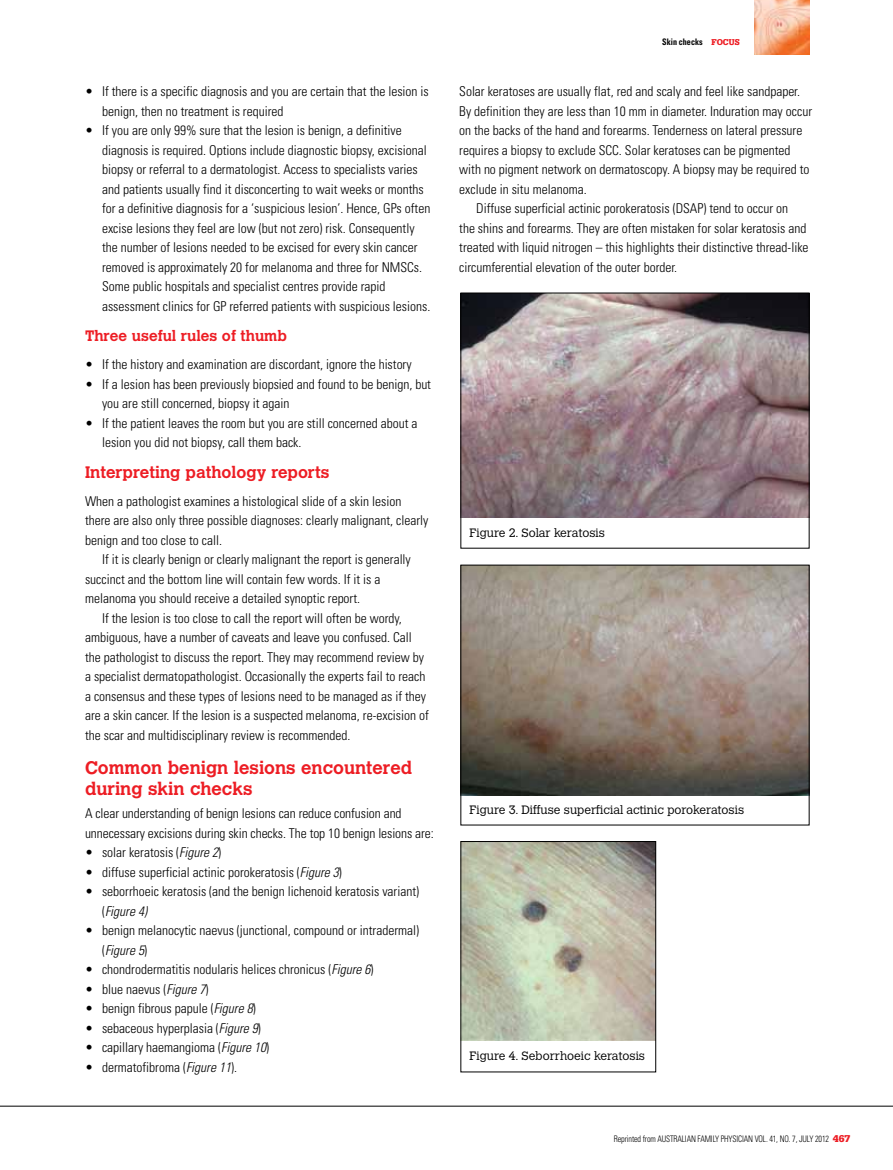
<style>
.page{position:relative;width:893px;height:1170px;background:#fff}
.page>*{position:absolute;margin:0;border:0;box-sizing:border-box;transform-origin:0 0}
.t1{font:700 18px/21px "Calvert";color:#ed1d24}
.t2{font:700 16.5px "Calvert";color:#ed1d24}
.t3{font:700 15px "Calvert";color:#ed1d24}
.t4{font:300 condensed 13.5px/19.5px "Univers LT";color:#000}
.t5{font:300 12px "Calvert";color:#000}
.t6{font:300 condensed 9px "Univers LT";letter-spacing:-.015em;color:#000;scale:.9 1}
.t7{font:700 condensed 9px "Univers LT";color:#000;scale:.9 1}
.s1{font-style:italic}
.s2{font-family:"Serifa LT";font-weight:900;font-stretch:normal;color:#ed1d24}
.s3{font-family:"Serifa LT";font-weight:900;font-stretch:normal;font-size:10.5px;color:#ed1d24}
</style>
<div class="page">
<hr style="left:0;top:1105px;width:893px;height:1px;background:#000">
<img style="left:755px;top:0;width:54px;height:54px">
<img style="left:463px;top:295px;width:344px;height:223px">
<div style="left:461px;top:293px;width:348px;height:255px;border:1px solid #000"></div>
<img style="left:463px;top:567px;width:344px;height:228px">
<img style="left:463px;top:843px;width:191px;height:197px">
<div style="left:461px;top:841px;width:195px;height:230px;border:1px solid #000"></div>
<p class="t4" style="left:102px;top:81px;width:328px;text-indent:-17px">• If there is a specific diagnosis and you are certain that the lesion is benign, then no treatment is required</p>
<p class="t4" style="left:102px;top:120px;width:330px;text-indent:-17px">• If you are only 99% sure that the lesion is benign, a definitive diagnosis is required. Options include diagnostic biopsy, excisional biopsy or referral to a dermatologist. Access to specialists varies and patients usually find it disconcerting to wait weeks or months for a definitive diagnosis for a ‘suspicious lesion’. Hence, GPs often excise lesions they feel are low (but not zero) risk. Consequently the number of lesions needed to be excised for every skin cancer removed is approximately 20 for melanoma and three for NMSC</p>
<p class="t4" style="left:414px;top:257px;width:10px">s.</p>
<p class="t4" style="left:102px;top:276px;width:330px">Some public hospitals and specialist centres provide rapid assessment clinics for GP referred patients with suspicious lesions.</p>
<p class="t3" style="left:85px;top:327px;width:203px">Three useful rules of thumb</p>
<p class="t4" style="left:85px;top:355px;width:328px">• If the history and examination are discordant, ignore the history</p>
<p class="t4" style="left:102px;top:374px;width:330px;text-indent:-17px">• If a lesion has been previously biopsied and found to be benign, but you are still concerned, biopsy it again</p>
<p class="t4" style="left:102px;top:413px;width:317px;text-indent:-17px">• If the patient leaves the room but you are still concerned about a lesion you did not biopsy, call them back.</p>
<p class="t2" style="left:85px;top:462px;width:246px">Interpreting pathology reports</p>
<p class="t4" style="left:85px;top:491px;width:345px">When a pathologist examines a histological slide of a skin lesion there are also only three possible diagnoses: clearly malignant, clearly benign and too close to call.</p>
<p class="t4" style="left:85px;top:550px;width:327px;text-indent:17px">If it is clearly benign or clearly malignant the report is generally succinct and the bottom line will contain few words. If it is a melanoma you should receive a detailed synoptic report.</p>
<p class="t4" style="left:85px;top:608px;width:345px;text-indent:17px">If the lesion is too close to call the report will often be wordy, ambiguous, have a number of caveats and leave you confused. Call the pathologist to discuss the report. They may recommend review by a specialist dermatopathologist. Occasionally the experts fail to reach a consensus and these types of lesions need to be managed as if they are a skin cancer. If the lesion is a suspected melanoma, re-excision of the scar and multidisciplinary review is recommended.</p>
<h1 class="t1" style="left:85px;top:756px;width:329px">Common benign lesions encountered during skin checks</h1>
<p class="t4" style="left:85px;top:803px;width:350px">A clear understanding of benign lesions can reduce confusion and unnecessary excisions during skin checks. The top 10 benign lesions are:</p>
<p class="t4" style="left:85px;top:842px;width:138px">• solar keratosis (<span class="s1">Figure 2</span>)</p>
<p class="t4" style="left:85px;top:862px;width:258px">• diffuse superficial actinic porokeratosis (<span class="s1">Figure 3</span>)</p>
<p class="t4" style="left:102px;top:881px;width:319px;text-indent:-17px">• seborrhoeic keratosis (and the benign lichenoid keratosis variant) (<span class="s1">Figure 4)</span></p>
<p class="t4" style="left:102px;top:920px;width:319px;text-indent:-17px">• benign melanocytic naevus (junctional, compound or intradermal) (<span class="s1">Figure 5</span>)</p>
<p class="t4" style="left:85px;top:959px;width:290px">• chondrodermatitis nodularis helices chronicus (<span class="s1">Figure 6</span>)</p>
<p class="t4" style="left:85px;top:978px;width:125px">• blue naevus (<span class="s1">Figure 7</span>)</p>
<p class="t4" style="left:85px;top:998px;width:172px">• benign fibrous papule (<span class="s1">Figure 8</span>)</p>
<p class="t4" style="left:85px;top:1017px;width:177px">• sebaceous hyperplasia (<span class="s1">Figure 9</span>)</p>
<p class="t4" style="left:85px;top:1037px;width:186px">• capillary haemangioma (<span class="s1">Figure 10</span>)</p>
<p class="t4" style="left:85px;top:1056px;width:153px">• dermatofibroma (<span class="s1">Figure 11</span>).</p>
<p class="t7" style="left:662px;top:36px;width:88px">Skin checks <span class="s2">FOCUS</span></p>
<p class="t4" style="left:459px;top:82px;width:342px">Solar keratoses are usually flat, red and scaly and feel like sandpaper.</p>
<p class="t4" style="left:459px;top:101px;width:354px">By definition they are less than 10 mm in diameter. I nduration may occur</p>
<p class="t4" style="left:459px;top:121px;width:345px">on the backs of the hand and forearms. Tenderness on lateral pressure</p>
<p class="t4" style="left:459px;top:140px;width:333px">requires a biopsy to exclude SCC. Solar keratoses can be pigmented</p>
<p class="t4" style="left:459px;top:160px;width:352px">with no pigment network on dermatoscopy. A biopsy may be required to</p>
<p class="t4" style="left:459px;top:179px;width:129px">exclude in situ melanoma.</p>
<p class="t4" style="left:476px;top:199px;width:313px">Diffuse superficial actinic porokeratosis (DSAP) tend to occur on</p>
<p class="t4" style="left:459px;top:218px;width:349px">the shins and forearms. They are often mistaken for solar keratosis and</p>
<p class="t4" style="left:459px;top:237px;width:351px">treated with liquid nitrogen – this highlights their distinctive thread-like</p>
<p class="t4" style="left:459px;top:257px;width:219px">circumferential elevation of the outer border.</p>
<p class="t5" style="left:470px;top:525px;width:137px">Figure 2. Solar keratosis</p>
<p class="t5" style="left:470px;top:802px;width:276px">Figure 3. Diffuse superficial actinic porokeratosis</p>
<p class="t5" style="left:470px;top:1049px;width:177px">Figure 4. Seborrhoeic keratosis</p>
<p class="t6" style="left:614px;top:1133px;width:264px">Reprinted from Australian Family Physician Vol. 41, No. 7, july 2012 <span class="s3">467</span></p>
</div>
